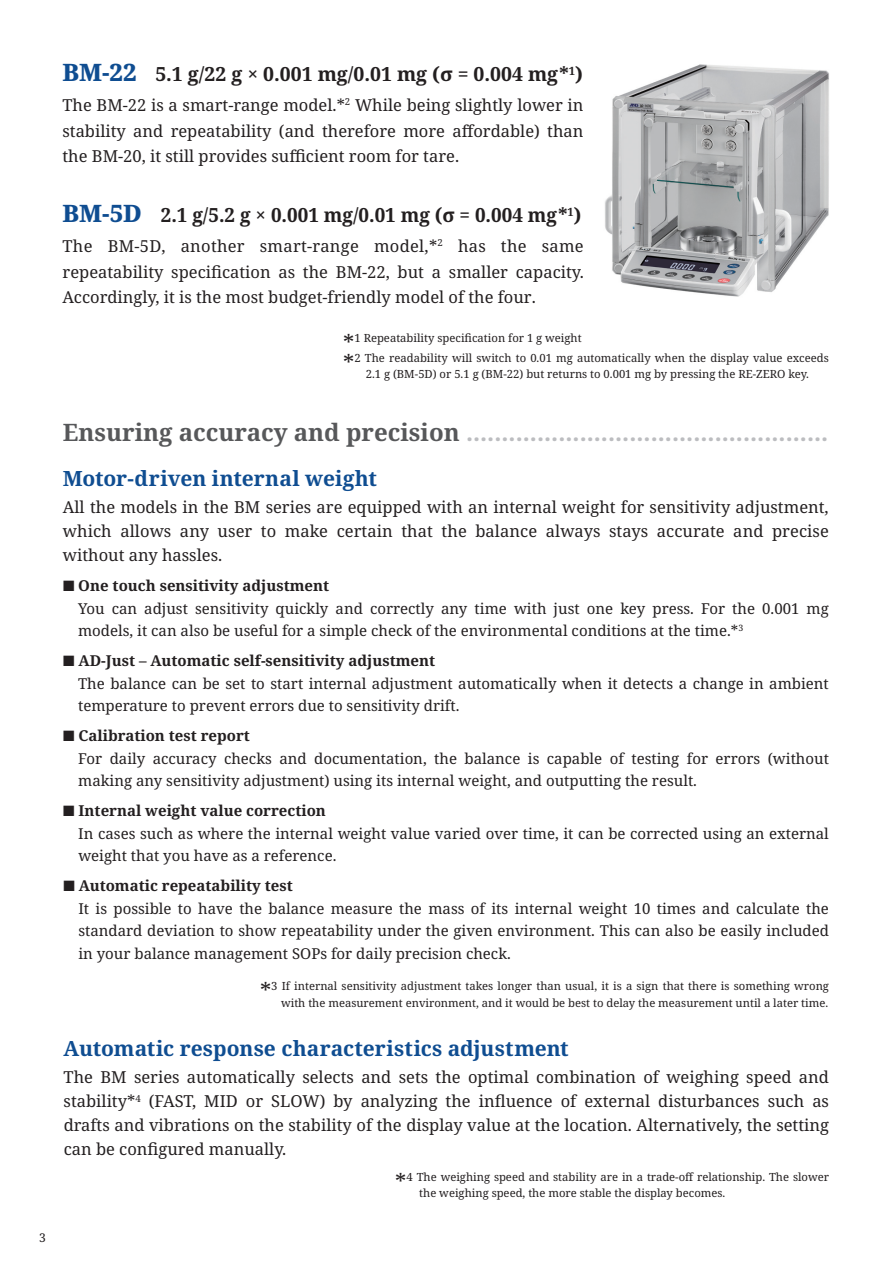
<style>
.page{position:relative;width:893px;height:1263px;background:#fff}
.page>*{position:absolute;margin:0;border:0;box-sizing:border-box;transform-origin:0 0}
.t1{font:700 24px "Noto Serif";color:#bcbdc0}
.t2{font:700 21px "Noto Serif";color:#0f4d91}
.t3{font:700 19.5px "Noto Serif";color:#231f20}
.t4{font:16.5px/24px "Noto Serif";color:#231f20;text-align:justify}
.t5{font:15px/22.5px "Noto Serif";color:#231f20}
.t6{font:12px "Noto Serif";color:#231f20}
.t7{font:11.25px/16.5px "Noto Serif";color:#231f20}
.s1{font-weight:800;font-size:24px;color:#0f4d91}
.s2{font-size:22.5px}
.s3{color:#57585a}
.s4{font-weight:700}
</style>
<div class="page">
<img style="left:605px;top:64px;width:224px;height:233px">
<p class="t6" style="left:39px;top:1229px;width:8px">3</p>
<h3 class="t3" style="left:62px;top:61px;width:522px"><span class="s1">BM-22</span> 5.1 g/22 g × 0.001 mg/0.01 mg (σ = 0.004 mg*<sup>1</sup>)</h3>
<p class="t4" style="left:62px;top:93px;width:523px;line-height:25.5px">The BM-22 is a smart-range model.*<sup>2</sup> While being slightly lower in stability and repeatability (and therefore more affordable) than the BM-20, it still provides sufficient room for tare.</p>
<h3 class="t3" style="left:63px;top:202px;width:520px"><span class="s1">BM-5D</span> 2.1 g/5.2 g × 0.001 mg/0.01 mg (σ = 0.004 mg*<sup>1</sup>)</h3>
<p class="t4" style="left:63px;top:234px;width:523px;line-height:25.5px">The BM-5D, another smart-range model,*<sup>2</sup> has the same repeatability specification as the BM-22, but a smaller capacity.<br>Accordingly, it is the most budget-friendly model of the four.</p>
<p class="t7" style="left:343px;top:329px;width:487px;line-height:19.5px"><span class="s2">*</span>1 Repeatability specification for 1 g weight<br><span class="s2">*</span>2 The readability will switch to 0.01 mg automatically when the display value exceeds</p>
<p class="t7" style="left:366px;top:366px;width:445px">2.1 g (BM-5D) or 5.1 g (BM-22) but returns to 0.001 mg by pressing the RE-ZERO key.</p>
<h1 class="t1" style="left:63px;top:416px;width:767px"><span class="s3">Ensuring accuracy and precision</span> ...................................................</h1>
<h2 class="t2" style="left:63px;top:464px;width:316px">Motor-driven internal weight</h2>
<p class="t4" style="left:63px;top:496px;width:767px">All the models in the BM series are equipped with an internal weight for sensitivity adjustment, which allows any user to make certain that the balance always stays accurate and precise without any hassles.</p>
<p class="t5" style="left:78px;top:575px;width:752px;text-indent:-15px">■ <span class="s4">One touch sensitivity adjustment<br></span>You can adjust sensitivity quickly and correctly any time with just one key press. For the 0.001 mg models, it can also be useful for a simple check of the environmental conditions at the time.*<sup>3</sup></p>
<p class="t5" style="left:78px;top:650px;width:752px;text-indent:-15px">■ <span class="s4">AD-Just – Automatic self-sensitivity adjustment<br></span>The balance can be set to start internal adjustment automatically when it detects a change in ambient temperature to prevent errors due to sensitivity drift.</p>
<p class="t5" style="left:78px;top:725px;width:752px;text-indent:-15px">■ <span class="s4">Calibration test report<br></span>For daily accuracy checks and documentation, the balance is capable of testing for errors (without making any sensitivity adjustment) using its internal weight, and outputting the result.</p>
<p class="t5" style="left:78px;top:800px;width:752px;text-indent:-15px">■ <span class="s4">Internal weight value correction<br></span>In cases such as where the internal weight value varied over time, it can be corrected using an external weight that you have as a reference.</p>
<p class="t5" style="left:78px;top:875px;width:752px;text-indent:-15px">■ <span class="s4">Automatic repeatability test<br></span>It is possible to have the balance measure the mass of its internal weight 10 times and calculate the standard deviation to show repeatability under the given environment. This can also be easily included in your balance management SOPs for daily precision check.</p>
<p class="t7" style="left:260px;top:978px;width:570px;text-align:right"><span class="s2">*</span>3 If internal sensitivity adjustment takes longer than usual, it is a sign that there is something wrong with the measurement environment, and it would be best to delay the measurement until a later time.</p>
<h2 class="t2" style="left:64px;top:1034px;width:507px">Automatic response characteristics adjustment</h2>
<p class="t4" style="left:64px;top:1066px;width:767px">The BM series automatically selects and sets the optimal combination of weighing speed and stability*<sup>4</sup> (FAST, MID or SLOW) by analyzing the influence of external disturbances such as drafts and vibrations on the stability of the display value at the location. Alternatively, the setting can be configured manually.</p>
<p class="t7" style="left:419px;top:1169px;width:411px;text-indent:-24px"><span class="s2">*</span>4 The weighing speed and stability are in a trade-off relationship. The slower the weighing speed, the more stable the display becomes.</p>
</div>
